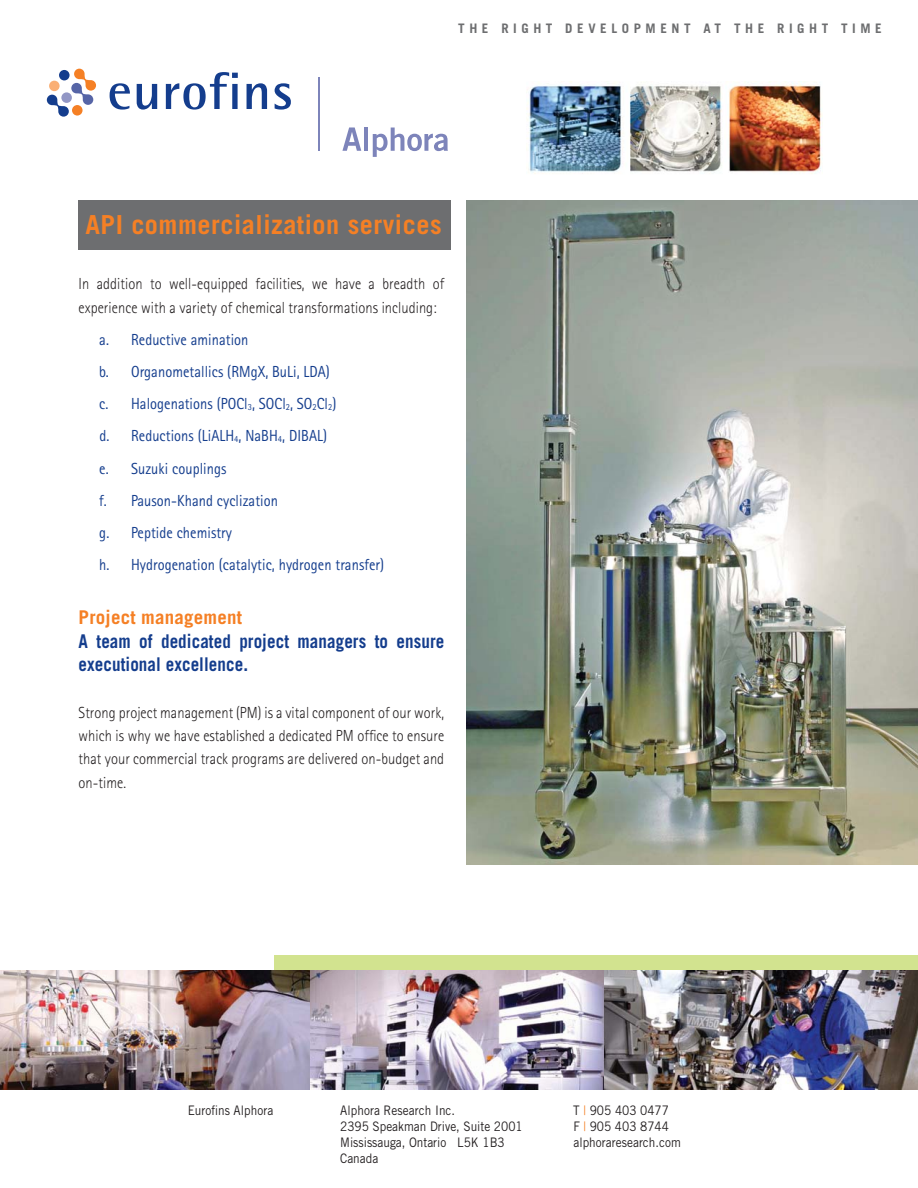
<style>
.page{position:relative;width:918px;height:1188px;background:#fff}
.page>*{position:absolute;margin:0;border:0;box-sizing:border-box;transform-origin:0 0}
.t1{font:700 26.25px "Trade Gothic";letter-spacing:.02em;color:#f58025}
.t2{font:700 18.9px/23.2px "Trade Gothic";letter-spacing:.005em;color:#143d8d;scale:.9 1}
.t3{font:700 18.9px "Trade Gothic";letter-spacing:.01em;color:#f58025}
.t4{font:300 16.05px/23.2px "Rotis Sans Serif";letter-spacing:.005em;color:#231f20;scale:.9 1}
.t5{font:16.05px/32.2px "Rotis Sans Serif";letter-spacing:.005em;color:#143d8d;scale:.9 1}
.t6{font:13.05px/16px "Trade Gothic";color:#231f20;scale:.9 1}
.t7{font:700 13.05px "Trade Gothic";letter-spacing:.35em;color:#6d6e70}
.s1{font-size:9.3px}
.s2{color:#f58025}
</style>
<div class="page">
<div style="left:79px;top:201px;width:372px;height:49px;background:#6d6e70"></div>
<svg style="left:47px;top:69px;width:49px;height:48px"></svg>
<div style="left:72px;top:105px;width:11px;height:11px;background:#f58025;border-radius:50%"></div>
<div style="left:49px;top:81px;width:11px;height:10px;background:#faaf75;border-radius:50%"></div>
<div style="left:59px;top:70px;width:11px;height:10px;background:#143d8d;border-radius:50%"></div>
<svg style="left:110px;top:83px;width:20px;height:27px"></svg>
<svg style="left:137px;top:84px;width:20px;height:26px"></svg>
<svg style="left:166px;top:72px;width:72px;height:38px"></svg>
<svg style="left:247px;top:83px;width:20px;height:26px"></svg>
<svg style="left:275px;top:83px;width:16px;height:27px"></svg>
<svg style="left:342px;top:127px;width:19px;height:24px"></svg>
<hr style="left:364px;top:128px;width:4px;height:23px;background:#7d84ba">
<svg style="left:373px;top:128px;width:75px;height:29px"></svg>
<hr style="left:318px;top:78px;width:2px;height:73px;background:#7d84ba">
<img style="left:527px;top:81px;width:295px;height:93px">
<img style="left:467px;top:201px;width:451px;height:664px">
<div style="left:275px;top:955px;width:643px;height:15px;background:#d2e38f"></div>
<img style="left:0;top:970px;width:604px;height:119px">
<img style="left:604px;top:970px;width:314px;height:119px">
<p class="t7" style="left:458px;top:23px;width:425px">THE RIGHT DEVELOPMENT AT THE RIGHT TIME</p>
<h1 class="t1" style="left:86px;top:215px;width:358px">API commercialization services</h1>
<p class="t4" style="left:79px;top:274px;width:408px">In addition to well-equipped facilities, we have a breadth of experience with a variety of chemical transformations including:</p>
<p class="t5" style="left:99px;top:325px;width:318px">a. Reductive amination<br>b. Organometallics (RMgX, BuLi, LDA)<br>c. Halogenations (POCl<span class="s1">3</span>, SOCl<span class="s1">2</span>, SO<span class="s1">2</span>Cl<span class="s1">2</span>)<br>d. Reductions (LiALH<span class="s1">4</span>, NaBH<span class="s1">4</span>, DIBAL)<br>e. Suzuki couplings<br>f. Pauson-Khand cyclization<br>g. Peptide chemistry<br>h. Hydrogenation (catalytic, hydrogen transfer)</p>
<p class="t3" style="left:79px;top:611px;width:165px">Project management</p>
<p class="t2" style="left:79px;top:631px;width:408px">A team of dedicated project managers to ensure executional excellence.</p>
<p class="t4" style="left:79px;top:702px;width:408px;text-align:justify">Strong project management (PM) is a vital component of our work, which is why we have established a dedicated PM office to ensure that your commercial track programs are delivered on-budget and on-time.</p>
<p class="t6" style="left:188px;top:1104px;width:97px">Eurofins Alphora</p>
<p class="t6" style="left:573px;top:1104px;width:121px">T <span class="s2">|</span> 905 403 0477<br>F <span class="s2">|</span> 905 403 8744 alphoraresearch.com</p>
<p class="t6" style="left:340px;top:1104px;width:204px">Alphora Research Inc.<br>2395 Speakman Drive, Suite 2001<br>Mississauga, Ontario L5K 1B3<br>Canada</p>
</div>
